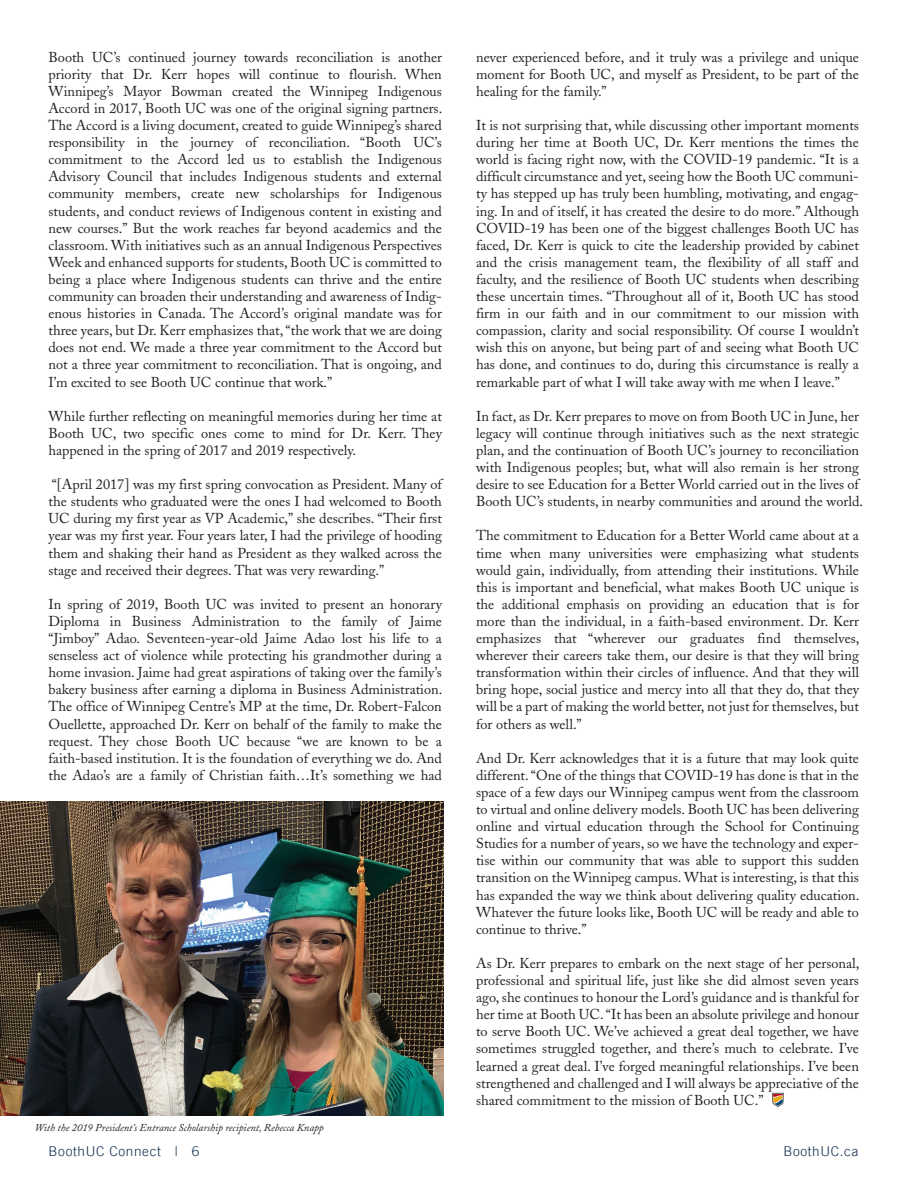
<style>
.page{position:relative;width:918px;height:1188px;background:#fff}
.page>*{position:absolute;margin:0;border:0;box-sizing:border-box;transform-origin:0 0}
.t1{font:14.25px/17.1px "Adobe Caslon";color:#231f20;text-align:justify}
.t2{font:300 13.5px "Trade Gothic LT";letter-spacing:.05em;color:#0c294b}
.t3{font:italic 10.5px "Adobe Caslon";color:#231f20}
</style>
<div class="page">
<svg style="left:772px;top:1093px;width:12px;height:14px"></svg>
<img style="left:0;top:801px;width:443px;height:315px">
<p class="t1" style="left:49px;top:49px;width:395px">Booth UC’s continued journey towards reconciliation is another priority that Dr. Kerr hopes will continue to flourish. When Winnipeg’s Mayor Bowman created the Winnipeg Indigenous Accord in 2017, Booth UC was one of the original signing partners.<br>The Accord is a living document, created to guide Winnipeg’s shared responsibility in the journey of reconciliation. “Booth UC’s commitment to the Accord led us to establish the Indigenous Advisory Council that includes Indigenous students and external community members, create new scholarships for Indigenous students, and conduct reviews of Indigenous content in existing and new courses.” But the work reaches far beyond academics and the classroom. With initiatives such as an annual Indigenous Perspectives Week and enhanced supports for students, Booth UC is committed to being a place where Indigenous students can thrive and the entire community can broaden their understanding and awareness of Indig&shy;enous histories in Canada. The Accord’s original mandate was for three years, but Dr. Kerr emphasizes that, “the work that we are doing does not end. We made a three year commitment to the Accord but not a three year commitment to reconciliation. That is ongoing, and I’m excited to see Booth UC continue that work.”</p>
<p class="t1" style="left:49px;top:408px;width:395px">While further reflecting on meaningful memories during her time at Booth UC, two specific ones come to mind for Dr. Kerr. They happened in the spring of 2017 and 2019 respectively.</p>
<p class="t1" style="left:49px;top:476px;width:395px">“[April 2017] was my first spring convocation as President. Many of the students who graduated were the ones I had welcomed to Booth UC during my first year as VP Academic,” she describes. “Their first year was my first year. Four years later, I had the privilege of hooding them and shaking their hand as President as they walked across the stage and received their degrees. That was very rewarding.”</p>
<p class="t1" style="left:49px;top:596px;width:395px">In spring of 2019, Booth UC was invited to present an honorary Diploma in Business Administration to the family of Jaime “Jimboy” Adao. Seventeen-year-old Jaime Adao lost his life to a senseless act of violence while protecting his grandmother during a home invasion. Jaime had great aspirations of taking over the family’s bakery business after earning a diploma in Business Administration.<br>The office of Winnipeg Centre’s MP at the time, Dr. Robert-Falcon Ouellette, approached Dr. Kerr on behalf of the family to make the request. They chose Booth UC because “we are known to be a faith-based institution. It is the foundation of everything we do. And the Adao’s are a family of Christian faith…It’s something we had</p>
<p class="t3" style="left:35px;top:1122px;width:291px">With the 2019 President’s Entrance Scholarship recipient, Rebecca Knapp</p>
<p class="t1" style="left:476px;top:49px;width:384px">never experienced before, and it truly was a privilege and unique moment for Booth UC, and myself as President, to be part of the healing for the family.”</p>
<p class="t1" style="left:476px;top:117px;width:385px">It is not surprising that, while discussing other important moments during her time at Booth UC, Dr. Kerr mentions the times the world is facing right now, with the COVID-19 pandemic. “It is a difficult circumstance and yet, seeing how the Booth UC communi&shy;ty has stepped up has truly been humbling, motivating, and engag&shy;ing. In and of itself, it has created the desire to do more.” Although COVID-19 has been one of the biggest challenges Booth UC has faced, Dr. Kerr is quick to cite the leadership provided by cabinet and the crisis management team, the flexibility of all staff and faculty, and the resilience of Booth UC students when describing these uncertain times. “Throughout all of it, Booth UC has stood firm in our faith and in our commitment to our mission with compassion, clarity and social responsibility. Of course I wouldn’t wish this on anyone, but being part of and seeing what Booth UC has done, and continues to do, during this circumstance is really a remarkable part of what I will take away with me when I leave.”</p>
<p class="t1" style="left:476px;top:408px;width:389px;text-align:left">In fact, as Dr. Kerr prepares to move on from Booth UC in June, her legacy will continue through initiatives such as the next strategic plan, and the continuation of Booth UC’s journey to reconciliation with Indigenous peoples; but, what will also remain is her strong desire to see Education for a Better World carried out in the lives of Booth UC’s students, in nearby communities and around the world.</p>
<p class="t1" style="left:476px;top:527px;width:385px">The commitment to Education for a Better World came about at a time when many universities were emphasizing what students would gain, individually, from attending their institutions. While this is important and beneficial, what makes Booth UC unique is the additional emphasis on providing an education that is for more than the individual, in a faith-based environment. Dr. Kerr emphasizes that “wherever our graduates find themselves, wherever their careers take them, our desire is that they will bring transformation within their circles of influence. And that they will bring hope, social justice and mercy into all that they do, that they will be a part of making the world better, not just for themselves, but for others as well.”</p>
<p class="t1" style="left:476px;top:750px;width:385px">And Dr. Kerr acknowledges that it is a future that may look quite different. “One of the things that COVID-19 has done is that in the space of a few days our Winnipeg campus went from the classroom to virtual and online delivery models. Booth UC has been delivering online and virtual education through the School for Continuing Studies for a number of years, so we have the technology and exper&shy;tise within our community that was able to support this sudden transition on the Winnipeg campus. What is interesting, is that this has expanded the way we think about delivering quality education.<br>Whatever the future looks like, Booth UC will be ready and able to continue to thrive.”</p>
<p class="t1" style="left:476px;top:955px;width:385px">As Dr. Kerr prepares to embark on the next stage of her personal, professional and spiritual life, just like she did almost seven years ago, she continues to honour the Lord’s guidance and is thankful for her time at Booth UC. “It has been an absolute privilege and honour to serve Booth UC. We’ve achieved a great deal together, we have sometimes struggled together, and there’s much to celebrate. I’ve learned a great deal. I’ve forged meaningful relationships. I’ve been strengthened and challenged and I will always be appreciative of the shared commitment to the mission of Booth UC.”</p>
<p class="t2" style="left:49px;top:1143px;width:152px">BoothUC Connect | 6</p>
<p class="t2" style="left:783px;top:1143px;width:77px">BoothUC.ca</p>
</div>
